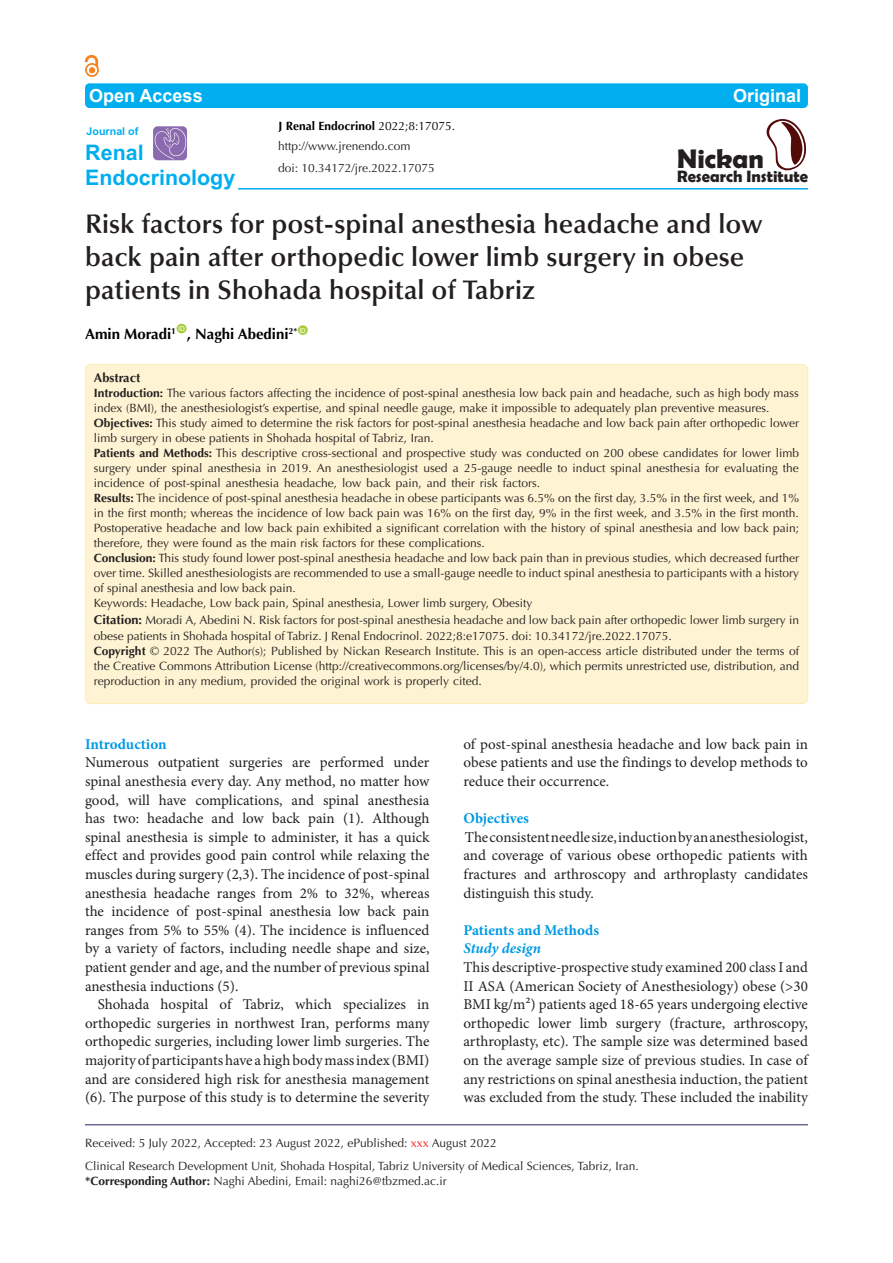
<style>
.page{position:relative;width:893px;height:1263px;background:#fff}
.page>*{position:absolute;margin:0;border:0;box-sizing:border-box;transform-origin:0 0}
.t1{font:700 27.15px "Berlin Sans FB Demi";color:#231f20}
.t2{font:600 27px/33px "Optima LT Std";color:#231f20}
.t3{font:700 21.45px/24.9px "Arial";color:#00aeef}
.t4{font:700 18px "Arial";color:#fff}
.t5{font:700 16.5px "Berlin Sans FB Demi";color:#231f20}
.t6{font:15px/18.6px "Minion Pro";color:#231f20;text-align:justify}
.t7{font:700 15px "Minion Pro";color:#0099e5}
.t8{font:700 15px "Optima LT Std";color:#000}
.t9{font:italic 700 15px "Minion Pro";color:#0099e5}
.t10{font:700 12.75px "Optima LT Std";color:#231f20}
.t11{font:12px/15px "Optima LT Std";color:#231f20}
.t12{font:700 12px "Optima LT Std";color:#000}
.t13{font:700 10.65px "Arial";color:#00aeef}
.s1{font-weight:400}
.s2{font-weight:700}
.s3{font-weight:700;font-size:12.75px}
.s4{color:#ee2323}
</style>
<div class="page">
<div style="left:177px;top:324px;width:10px;height:9px;background:#a6ce39;border-radius:50%"></div>
<div style="left:298px;top:325px;width:10px;height:10px;background:#a6ce39;border-radius:50%"></div>
<div style="left:85px;top:63px;width:14px;height:14px;border:2px solid #f58220;border-radius:50%"></div>
<svg style="left:85px;top:55px;width:13px;height:18px"></svg>
<div style="left:85px;top:83px;width:723px;height:25px;background:#00aeef;border-radius:4px"></div>
<hr style="left:238px;top:188px;width:570px;height:2px;background:#00aeef">
<svg style="left:766px;top:119px;width:41px;height:52px"></svg>
<img style="left:153px;top:126px;width:34px;height:34px">
<hr style="left:85px;top:1124px;width:723px;height:1px;background:#261d5c">
<div style="left:85px;top:364px;width:723px;height:340px;background:#fef3d2;border-radius:6px"></div>
<h3 class="t4" style="left:89px;top:83px;width:115px">Open Access</h3>
<h3 class="t4" style="left:733px;top:83px;width:70px">Original</h3>
<p class="t12" style="left:279px;top:119px;width:178px">J Renal Endocrinol <span class="s1">2022;8:17075.</span></p>
<h1 class="t1" style="left:677px;top:143px;width:88px">Nickan</h1>
<h3 class="t5" style="left:677px;top:167px;width:132px">Research Institute</h3>
<p class="t13" style="left:87px;top:124px;width:53px">Journal of</p>
<h3 class="t3" style="left:85px;top:141px;width:152px">Renal<br>Endocrinology</h3>
<p class="t11" style="left:278px;top:134px;width:158px;line-height:22.5px">http://www.jrenendo.com<br>doi: 10.34172/jre.2022.17075</p>
<h2 class="t2" style="left:85px;top:208px;width:679px">Risk factors for post-spinal anesthesia headache and low back pain after orthopedic lower limb surgery in obese patients in Shohada hospital of Tabriz</h2>
<p class="t8" style="left:85px;top:325px;width:222px">Amin Moradi<sup>1</sup> <sup>ID</sup> , Naghi Abedini<sup>2*</sup> <sup>ID</sup></p>
<p class="t10" style="left:94px;top:371px;width:48px">Abstract</p>
<p class="t11" style="left:94px;top:386px;width:707px"><span class="s2">Introduction:</span> The various factors affecting the incidence of post-spinal anesthesia low back pain and headache, such as high body mass index (BMI), the anesthesiologist’s expertise, and spinal needle gauge, make it impossible to adequately plan preventive measures.<br><span class="s2">Objectives:</span> This study aimed to determine the risk factors for post-spinal anesthesia headache and low back pain after orthopedic lower limb surgery in obese patients in Shohada hospital of Tabriz, Iran.<br><span class="s2">Patients and Methods:</span> This descriptive cross-sectional and prospective study was conducted on 200 obese candidates for lower limb surgery under spinal anesthesia in 2019. An anesthesiologist used a 25-gauge needle to induct spinal anesthesia for evaluating the incidence of post-spinal anesthesia headache, low back pain, and their risk factors.<br><span class="s2">Results:</span> The incidence of post-spinal anesthesia headache in obese participants was 6.5% on the first day, 3.5% in the first week, and 1% in the first month; whereas the incidence of low back pain was 16% on the first day, 9% in the first week, and 3.5% in the first month.<br>Postoperative headache and low back pain exhibited a significant correlation with the history of spinal anesthesia and low back pain; therefore, they were found as the main risk factors for these complications.<br><span class="s2">Conclusion:</span> This study found lower post-spinal anesthesia headache and low back pain than in previous studies, which decreased further over time. Skilled anesthesiologists are recommended to use a small-gauge needle to induct spinal anesthesia to participants with a history of spinal anesthesia and low back pain.<br>Keywords: Headache, Low back pain, Spinal anesthesia, Lower limb surgery, Obesity</p>
<p class="t11" style="left:94px;top:612px;width:707px;line-height:16.5px"><span class="s3">Citation:</span> Moradi A, Abedini N. Risk factors for post-spinal anesthesia headache and low back pain after orthopedic lower limb surgery in obese patients in Shohada hospital of Tabriz. J Renal Endocrinol. 2022;8:e17075. doi: 10.34172/jre.2022.17075.</p>
<p class="t11" style="left:94px;top:644px;width:707px;text-align:justify"><span class="s2">Copyright</span> © 2022 The Author(s); Published by Nickan Research Institute. This is an open-access article distributed under the terms of the Creative Commons Attribution License (http://creativecommons.org/licenses/by/4.0), which permits unrestricted use, distribution, and reproduction in any medium, provided the original work is properly cited.</p>
<p class="t7" style="left:85px;top:733px;width:83px">Introduction</p>
<p class="t6" style="left:85px;top:753px;width:346px">Numerous outpatient surgeries are performed under spinal anesthesia every day. Any method, no matter how good, will have complications, and spinal anesthesia has two: headache and low back pain (1). Although spinal anesthesia is simple to administer, it has a quick effect and provides good pain control while relaxing the muscles during surgery (2,3). The incidence of post-spinal anesthesia headache ranges from 2% to 32%, whereas the incidence of post-spinal anesthesia low back pain ranges from 5% to 55% (4). The incidence is influenced by a variety of factors, including needle shape and size, patient gender and age, and the number of previous spinal anesthesia inductions (5).</p>
<p class="t6" style="left:85px;top:995px;width:346px;text-indent:13px">Shohada hospital of Tabriz, which specializes in orthopedic surgeries in northwest Iran, performs many orthopedic surgeries, including lower limb surgeries. The majority of participants have a high body mass index (BMI) and are considered high risk for anesthesia management (6). The purpose of this study is to determine the severity</p>
<p class="t6" style="left:463px;top:735px;width:346px">of post-spinal anesthesia headache and low back pain in obese patients and use the findings to develop methods to reduce their occurrence.</p>
<p class="t7" style="left:463px;top:808px;width:67px">Objectives</p>
<p class="t6" style="left:463px;top:828px;width:346px">The consistent needle size, induction by an anesthesiologist, and coverage of various obese orthopedic patients with fractures and arthroscopy and arthroplasty candidates distinguish this study.</p>
<p class="t7" style="left:463px;top:919px;width:137px">Patients and Methods</p>
<p class="t9" style="left:463px;top:938px;width:79px">Study design</p>
<p class="t6" style="left:463px;top:958px;width:346px">This descriptive-prospective study examined 200 class I and II ASA (American Society of Anesthesiology) obese (&gt;30<br>BMI kg/m²) patients aged 18-65 years undergoing elective orthopedic lower limb surgery (fracture, arthroscopy, arthroplasty, etc). The sample size was determined based on the average sample size of previous studies. In case of any restrictions on spinal anesthesia induction, the patient was excluded from the study. These included the inability</p>
<p class="t11" style="left:85px;top:1135px;width:413px">Received: 5 July 2022, Accepted: 23 August 2022, ePublished: <span class="s4">xxx</span> August 2022</p>
<p class="t11" style="left:85px;top:1158px;width:555px">Clinical Research Development Unit, Shohada Hospital, Tabriz University of Medical Sciences, Tabriz, Iran. <span class="s2">*Corresponding Author:</span> Naghi Abedini, Email: naghi26@tbzmed.ac.ir</p>
</div>
